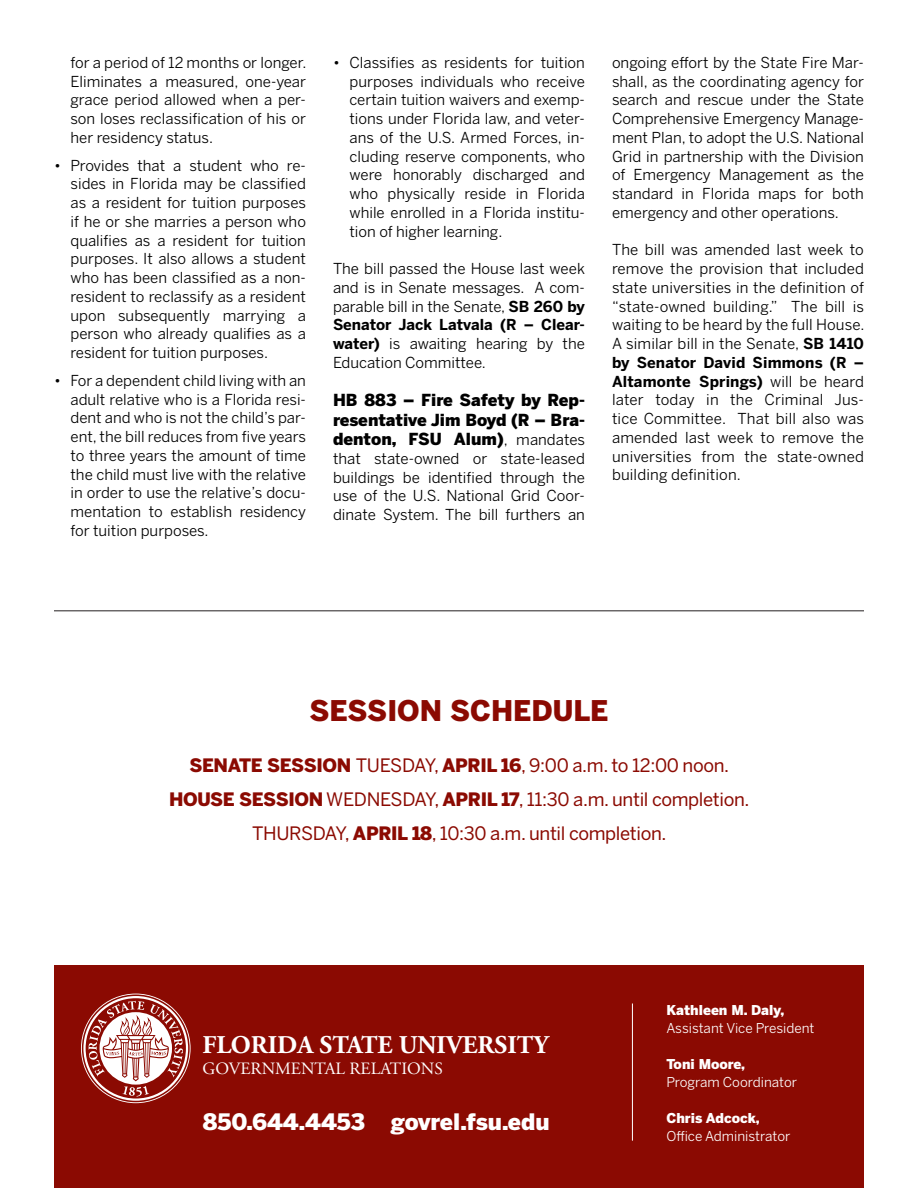
<style>
.page{position:relative;width:918px;height:1188px;background:#fff}
.page>*{position:absolute;margin:0;border:0;box-sizing:border-box;transform-origin:0 0}
.t1{font:900 28.35px "Benton Sans";color:#8b0a02}
.t2{font:700 25.5px "Adobe Garamond Pro";color:#fff}
.t3{font:900 22.5px "Benton Sans";color:#fff}
.t4{font:18.45px "Benton Sans";letter-spacing:-.02em;color:#8b0a02}
.t5{font:17.25px "Adobe Garamond Pro";color:#fff}
.t6{font:900 16.5px/19.5px "Benton Sans";color:#000;text-align:justify}
.t7{font:15px/18.8px "Benton Sans";color:#000;text-align:justify}
.t8{font:13.5px "Benton Sans";color:#fff}
.t9{font:900 13.5px "Benton Sans";color:#fff}
.s1{font-weight:700}
.s2{font-weight:400;font-size:15px}
.s3{font-weight:900}
</style>
<div class="page">
<div style="left:54px;top:965px;width:810px;height:223px;background:#8b0a02"></div>
<svg style="left:81px;top:994px;width:110px;height:109px"></svg>
<hr style="left:632px;top:1004px;width:1px;height:137px;background:#fff">
<hr style="left:54px;top:611px;width:810px;height:1px;background:#231f20">
<p class="t7" style="left:70px;top:53px;width:237px">for a period of 12 months or longer.<br>Eliminates a measured, one-year grace period allowed when a per&shy;son loses reclassification of his or her residency status.</p>
<p class="t7" style="left:70px;top:156px;width:237px;text-indent:-16px">• Provides that a student who re&shy;sides in Florida may be classified as a resident for tuition purposes if he or she marries a person who qualifies as a resident for tuition purposes. It also allows a student who has been classified as a non&shy;resident to reclassify as a resident upon subsequently marrying a person who already qualifies as a resident for tuition purposes.</p>
<p class="t7" style="left:70px;top:371px;width:237px;text-indent:-16px">• For a dependent child living with an adult relative who is a Florida resi&shy;dent and who is not the child’s par&shy;ent, the bill reduces from five years to three years the amount of time the child must live with the relative in order to use the relative’s docu&shy;mentation to establish residency for tuition purposes.</p>
<p class="t7" style="left:350px;top:53px;width:237px;text-indent:-16px">• Classifies as residents for tuition purposes individuals who receive certain tuition waivers and exemp&shy;tions under Florida law, and veter&shy;ans of the U.S. Armed Forces, in&shy;cluding reserve components, who were honorably discharged and who physically reside in Florida while enrolled in a Florida institu&shy;tion of higher learning.</p>
<p class="t7" style="left:333px;top:259px;width:254px">The bill passed the House last week and is in Senate messages. A com&shy;parable bill in the Senate, <span class="s1">SB 260 by Senator Jack Latvala (R – Clear&shy;water)</span> is awaiting hearing by the Education Committee.</p>
<p class="t6" style="left:333px;top:390px;width:254px">HB 883 – Fire Safety by Rep&shy;resentative Jim Boyd (R – Bra&shy;denton, FSU Alum)<span class="s2">, mandates</span></p>
<p class="t7" style="left:333px;top:449px;width:254px">that state-owned or state-leased buildings be identified through the use of the U.S. National Grid Coor&shy;dinate System. The bill furthers an</p>
<p class="t7" style="left:612px;top:53px;width:254px">ongoing effort by the State Fire Mar&shy;shall, as the coordinating agency for search and rescue under the State Comprehensive Emergency Manage&shy;ment Plan, to adopt the U.S. National Grid in partnership with the Division of Emergency Management as the standard in Florida maps for both emergency and other operations.</p>
<p class="t7" style="left:612px;top:240px;width:254px">The bill was amended last week to remove the provision that included state universities in the definition of “state-owned building.” The bill is waiting to be heard by the full House.<br>A similar bill in the Senate, <span class="s1">SB 1410 by Senator David Simmons (R – Altamonte Springs)</span> will be heard later today in the Criminal Jus&shy;tice Committee. That bill also was amended last week to remove the universities from the state-owned building definition.</p>
<p class="t1" style="left:309px;top:693px;width:301px">SESSION SCHEDULE</p>
<p class="t4" style="left:189px;top:754px;width:541px"><span class="s3">SENATE SESSION</span> TUESDAY, <span class="s3">APRIL 16</span>, 9:00 a.m. to 12:00 noon.</p>
<p class="t4" style="left:169px;top:788px;width:582px"><span class="s3">HOUSE SESSION</span> WEDNESDAY, <span class="s3">APRIL 17</span>, 11:30 a.m. until completion.</p>
<p class="t4" style="left:252px;top:822px;width:416px">THURSDAY, <span class="s3">APRIL 18</span>, 10:30 a.m. until completion.</p>
<p class="t2" style="left:203px;top:1030px;width:347px">FLORIDA STATE UNIVERSITY</p>
<p class="t5" style="left:203px;top:1058px;width:242px">GOVERNMENTAL RELATIONS</p>
<p class="t3" style="left:203px;top:1109px;width:348px">850.644.4453 govrel.fsu.edu</p>
<p class="t9" style="left:666px;top:1002px;width:119px">Kathleen M. Daly,</p>
<p class="t8" style="left:666px;top:1020px;width:150px">Assistant Vice President</p>
<p class="t9" style="left:666px;top:1056px;width:80px">Toni Moore,</p>
<p class="t8" style="left:666px;top:1074px;width:132px">Program Coordinator</p>
<p class="t9" style="left:666px;top:1110px;width:95px">Chris Adcock,</p>
<p class="t8" style="left:666px;top:1128px;width:126px">Office Administrator</p>
</div>
